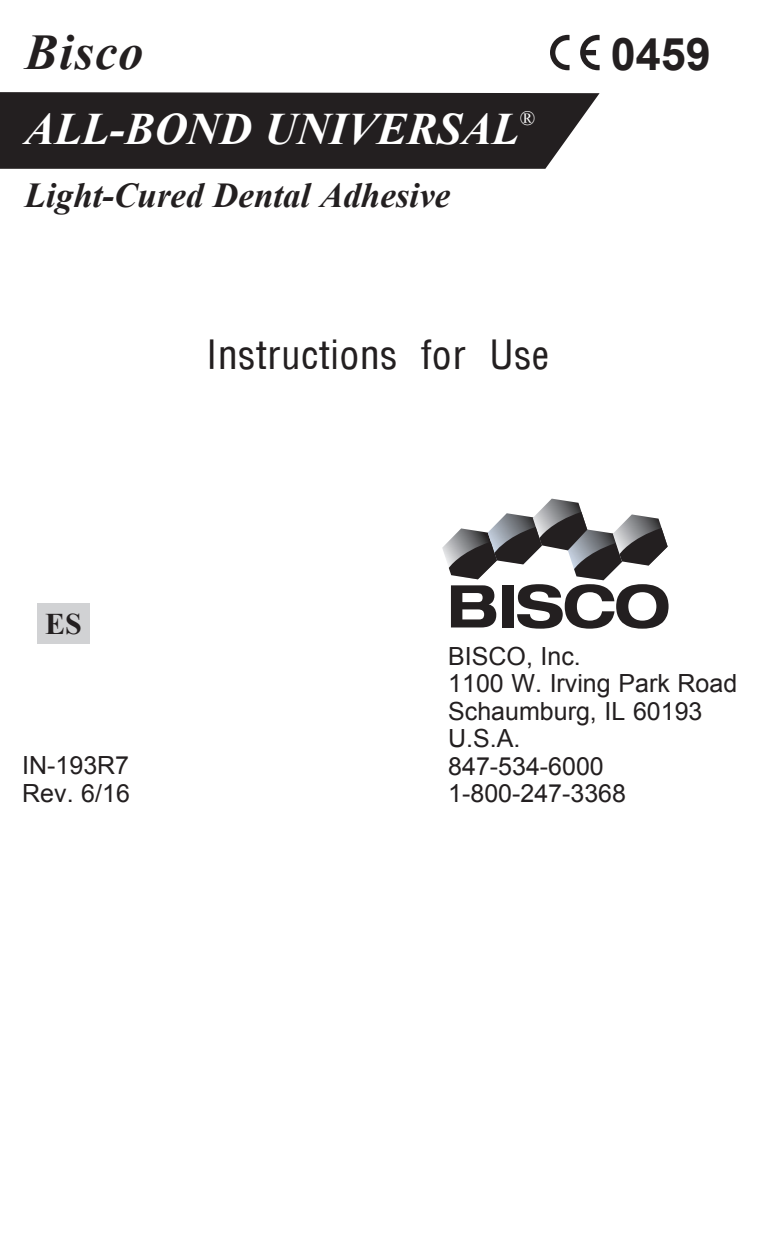
<style>
.page{position:relative;width:765px;height:1260px;background:#fff}
.page>*{position:absolute;margin:0;border:0;box-sizing:border-box;transform-origin:0 0}
.t1{font:italic 700 50px "Times New Roman";letter-spacing:.025em;color:#231f20}
.t2{font:100 condensed 45px "Helvetica";color:#231f20}
.t3{font:italic 700 45px "Times New Roman";color:#fff}
.t4{font:700 45px "Arial";color:#231f20}
.t5{font:italic 700 35px "Times New Roman";color:#231f20}
.t6{font:700 30px "Times New Roman";color:#231f20}
.t7{font:25px "Arial";color:#231f20}
</style>
<div class="page">
<svg style="left:0;top:92px;width:600px;height:77px;background:#2f2b2c"></svg>
<svg style="left:442px;top:499px;width:227px;height:130px"></svg>
<svg style="left:550px;top:35px;width:20px;height:35px"></svg>
<svg style="left:580px;top:35px;width:20px;height:35px"></svg>
<div style="left:37px;top:603px;width:53px;height:41px;background:#d1d2d4"></div>
<p class="t1" style="left:25px;top:18px;width:120px">Bisco</p>
<p class="t3" style="left:25px;top:97px;width:512px">ALL-BOND UNIVERSAL<sup>®</sup></p>
<p class="t5" style="left:25px;top:170px;width:427px">Light-Cured Dental Adhesive</p>
<p class="t2" style="left:207px;top:337px;width:344px">Instructions for Use</p>
<p class="t4" style="left:611px;top:24px;width:102px">0459</p>
<p class="t6" style="left:45px;top:603px;width:38px">ES</p>
<p class="t7" style="left:22px;top:749px;width:108px">IN-193R7</p>
<p class="t7" style="left:22px;top:776px;width:109px">Rev. 6/16</p>
<p class="t7" style="left:448px;top:639px;width:134px">BISCO, Inc.</p>
<p class="t7" style="left:448px;top:667px;width:291px">1100 W. Irving Park Road</p>
<p class="t7" style="left:448px;top:694px;width:256px">Schaumburg, IL 60193</p>
<p class="t7" style="left:448px;top:722px;width:74px">U.S.A.</p>
<p class="t7" style="left:448px;top:749px;width:157px">847-534-6000</p>
<p class="t7" style="left:448px;top:777px;width:179px">1-800-247-3368</p>
</div>
